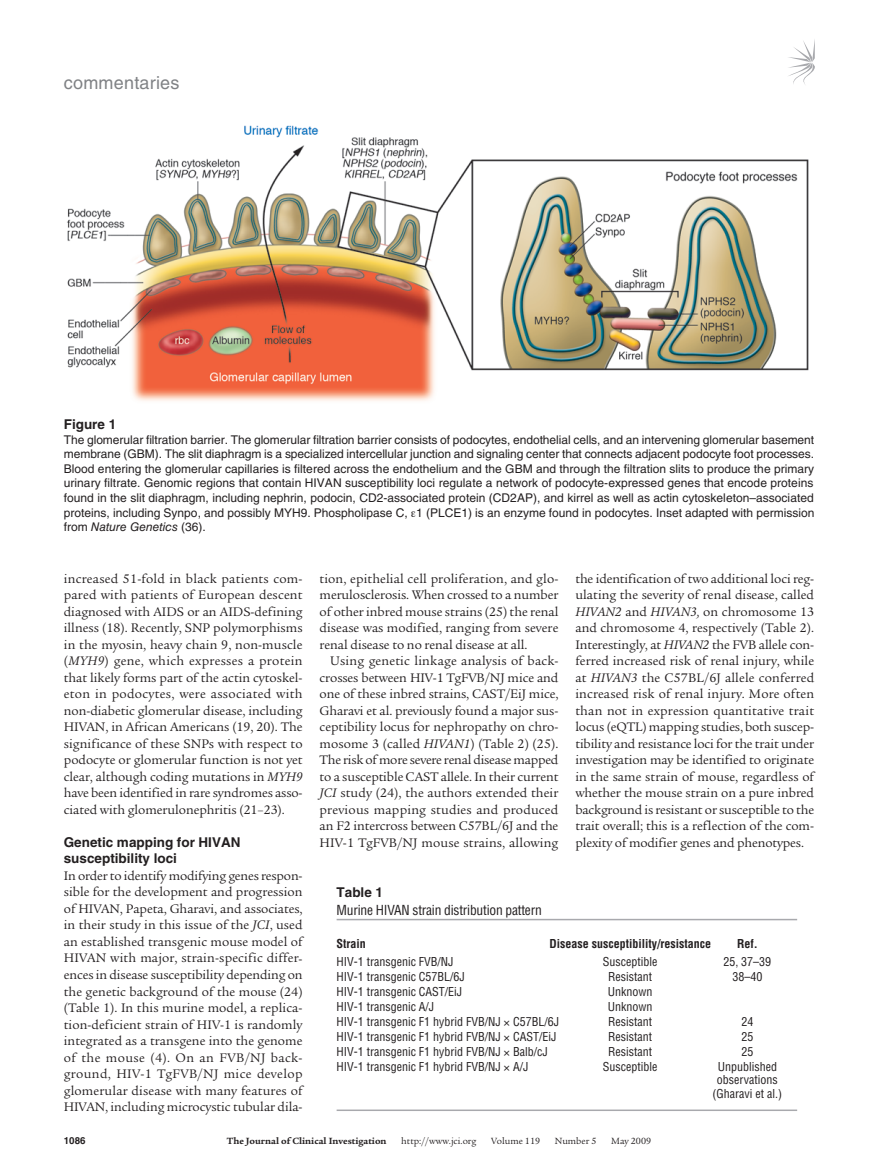
<style>
.page{position:relative;width:878px;height:1174px;background:#fff}
.page>*{position:absolute;margin:0;border:0;box-sizing:border-box;transform-origin:0 0}
.t1{font:18px "Helvetica LT Std";letter-spacing:.01em;color:#808285}
.t2{font:13.5px/16.5px "Legacy Serif Std";letter-spacing:-.005em;color:#231f20;text-align:justify}
.t3{font:700 13.5px/16.5px "Helvetica LT Std";color:#231f20}
.t4{font:condensed 13.5px "Helvetica LT Std";letter-spacing:-.015em;color:#231f20}
.t5{font:12px/14.7px "Helvetica LT Std";color:#231f20;text-align:justify}
.t6{font:condensed 12px/13.5px "Helvetica LT Std";color:#231f20;text-align:center}
.t7{font:700 condensed 12px "Helvetica LT Std";color:#231f20}
.t8{font:9.75px "Legacy Serif Std";color:#231f20}
.t9{font:700 9.75px "Legacy Serif Std";color:#231f20}
.t10{font:700 9.75px "Helvetica LT Std";color:#231f20}
.s1{font-style:italic}
</style>
<div class="page">
<svg style="left:788px;top:41px;width:26px;height:43px"></svg>
<img style="left:67px;top:125px;width:742px;height:276px">
<hr style="left:336px;top:918px;width:461px;height:2px;background:#a8a9ad">
<hr style="left:336px;top:1109px;width:461px;height:2px;background:#a8a9ad">
<h1 class="t1" style="left:64px;top:72px;width:117px">commentaries</h1>
<p class="t3" style="left:64px;top:416px;width:54px">Figure 1</p>
<p class="t5" style="left:64px;top:432px;width:752px">The glomerular filtration barrier. The glomerular filtration barrier consists of podocytes, endothelial cells, and an intervening glomerular basement membrane (GBM). The slit diaphragm is a specialized intercellular junction and signaling center that connects adjacent podocyte foot processes.<br>Blood entering the glomerular capillaries is filtered across the endothelium and the GBM and through the filtration slits to produce the primary urinary filtrate. Genomic regions that contain HIVAN susceptibility loci regulate a network of podocyte-expressed genes that encode proteins found in the slit diaphragm, including nephrin, podocin, CD2-associated protein (CD2AP), and kirrel as well as actin cytoskeleton–associated proteins, including Synpo, and possibly MYH9. Phospholipase C, 1 (PLCE1) is an enzyme found in podocytes. Inset adapted with permission from <span class="s1">Nature Genetics</span> (36).</p>
<p class="t2" style="left:64px;top:570px;width:240px">increased 51-fold in black patients com&shy;pared with patients of European descent diagnosed with AIDS or an AIDS-defining illness (18). Recently, SNP polymorphisms in the myosin, heavy chain 9, non-muscle (<span class="s1">MYH9</span>) gene, which expresses a protein that likely forms part of the actin cytoskel&shy;eton in podocytes, were associated with non-diabetic glomerular disease, including HIVAN, in African Americans (19, 20). The significance of these SNPs with respect to podocyte or glomerular function is not yet clear, although coding mutations in <span class="s1">MYH9 </span>have been identified in rare syndromes asso&shy;ciated with glomerulonephritis (21–23).</p>
<p class="t3" style="left:64px;top:833px;width:178px">Genetic mapping for HIVAN susceptibility loci</p>
<p class="t2" style="left:64px;top:867px;width:240px">In order to identify modifying genes respon&shy;sible for the development and progression of HIVAN, Papeta, Gharavi, and associates, in their study in this issue of the <span class="s1">JCI</span>, used an established transgenic mouse model of HIVAN with major, strain-specific differ&shy;ences in disease susceptibility depending on the genetic background of the mouse (24) (Table 1). In this murine model, a replica&shy;tion-deficient strain of HIV-1 is randomly integrated as a transgene into the genome of the mouse (4). On an FVB/NJ back&shy;ground, HIV-1 TgFVB/NJ mice develop glomerular disease with many features of HIVAN, including microcystic tubular dila-</p>
<p class="t2" style="left:319px;top:570px;width:240px">tion, epithelial cell proliferation, and glo&shy;merulosclerosis. When crossed to a number of other inbred mouse strains (25) the renal disease was modified, ranging from severe renal disease to no renal disease at all.</p>
<p class="t2" style="left:319px;top:653px;width:240px;text-indent:11px">Using genetic linkage analysis of back&shy;crosses between HIV-1 TgFVB/NJ mice and one of these inbred strains, CAST/EiJ mice, Gharavi et al. previously found a major sus&shy;ceptibility locus for nephropathy on chro&shy;mosome 3 (called <span class="s1">HIVAN1</span>) (Table 2) (25).<br>The risk of more severe renal disease mapped to a susceptible CAST allele. In their current <span class="s1">JCI</span> study (24), the authors extended their previous mapping studies and produced an F2 intercross between C57BL/6J and the HIV-1 TgFVB/NJ mouse strains, allowing</p>
<p class="t2" style="left:575px;top:570px;width:240px">the identification of two additional loci reg&shy;ulating the severity of renal disease, called <span class="s1">HIVAN2</span> and <span class="s1">HIVAN3,</span> on chromosome 13 and chromosome 4, respectively (Table 2).<br>Interestingly, at <span class="s1">HIVAN2</span> the FVB allele con&shy;ferred increased risk of renal injury, while at <span class="s1">HIVAN3</span> the C57BL/6J allele conferred increased risk of renal injury. More often than not in expression quantitative trait locus (eQTL) mapping studies, both suscep&shy;tibility and resistance loci for the trait under investigation may be identified to originate in the same strain of mouse, regardless of whether the mouse strain on a pure inbred background is resistant or susceptible to the trait overall; this is a reflection of the com&shy;plexity of modifier genes and phenotypes.</p>
<p class="t3" style="left:336px;top:883px;width:48px">Table 1</p>
<p class="t4" style="left:336px;top:901px;width:207px">Murine HIVAN strain distribution pattern</p>
<p class="t7" style="left:336px;top:935px;width:31px">Strain</p>
<p class="t7" style="left:549px;top:935px;width:163px">Disease susceptibility/resistance</p>
<p class="t7" style="left:737px;top:935px;width:22px">Ref.</p>
<p class="t6" style="left:336px;top:954px;width:118px">HIV-1 transgenic FVB/NJ</p>
<p class="t6" style="left:603px;top:954px;width:56px">Susceptible</p>
<p class="t6" style="left:723px;top:954px;width:49px">25, 37–39</p>
<p class="t6" style="left:336px;top:969px;width:130px">HIV-1 transgenic C57BL/6J</p>
<p class="t6" style="left:608px;top:969px;width:45px">Resistant</p>
<p class="t6" style="left:732px;top:969px;width:31px">38–40</p>
<p class="t6" style="left:336px;top:984px;width:127px">HIV-1 transgenic CAST/EiJ</p>
<p class="t6" style="left:608px;top:984px;width:46px">Unknown</p>
<p class="t6" style="left:336px;top:999px;width:99px">HIV-1 transgenic A/J</p>
<p class="t6" style="left:608px;top:999px;width:46px">Unknown</p>
<p class="t6" style="left:336px;top:1014px;width:224px">HIV-1 transgenic F1 hybrid FVB/NJ C57BL/6J</p>
<p class="t6" style="left:608px;top:1014px;width:45px">Resistant</p>
<p class="t6" style="left:741px;top:1014px;width:13px">24</p>
<p class="t6" style="left:336px;top:1029px;width:221px">HIV-1 transgenic F1 hybrid FVB/NJ CAST/EiJ</p>
<p class="t6" style="left:608px;top:1029px;width:45px">Resistant</p>
<p class="t6" style="left:741px;top:1029px;width:13px">25</p>
<p class="t6" style="left:336px;top:1044px;width:213px">HIV-1 transgenic F1 hybrid FVB/NJ Balb/cJ</p>
<p class="t6" style="left:608px;top:1044px;width:45px">Resistant</p>
<p class="t6" style="left:741px;top:1044px;width:13px">25</p>
<p class="t6" style="left:336px;top:1059px;width:193px">HIV-1 transgenic F1 hybrid FVB/NJ A/J</p>
<p class="t6" style="left:603px;top:1059px;width:56px">Susceptible</p>
<p class="t6" style="left:712px;top:1059px;width:71px">Unpublished observations (Gharavi et al.)</p>
<p class="t10" style="left:64px;top:1134px;width:23px">1086</p>
<p class="t9" style="left:227px;top:1135px;width:161px">The Journal of Clinical Investigation</p>
<p class="t8" style="left:401px;top:1135px;width:77px">http://www.jci.org</p>
<p class="t8" style="left:491px;top:1135px;width:50px">Volume 119</p>
<p class="t8" style="left:555px;top:1135px;width:43px">Number 5</p>
<p class="t8" style="left:611px;top:1135px;width:41px">May 2009</p>
</div>
